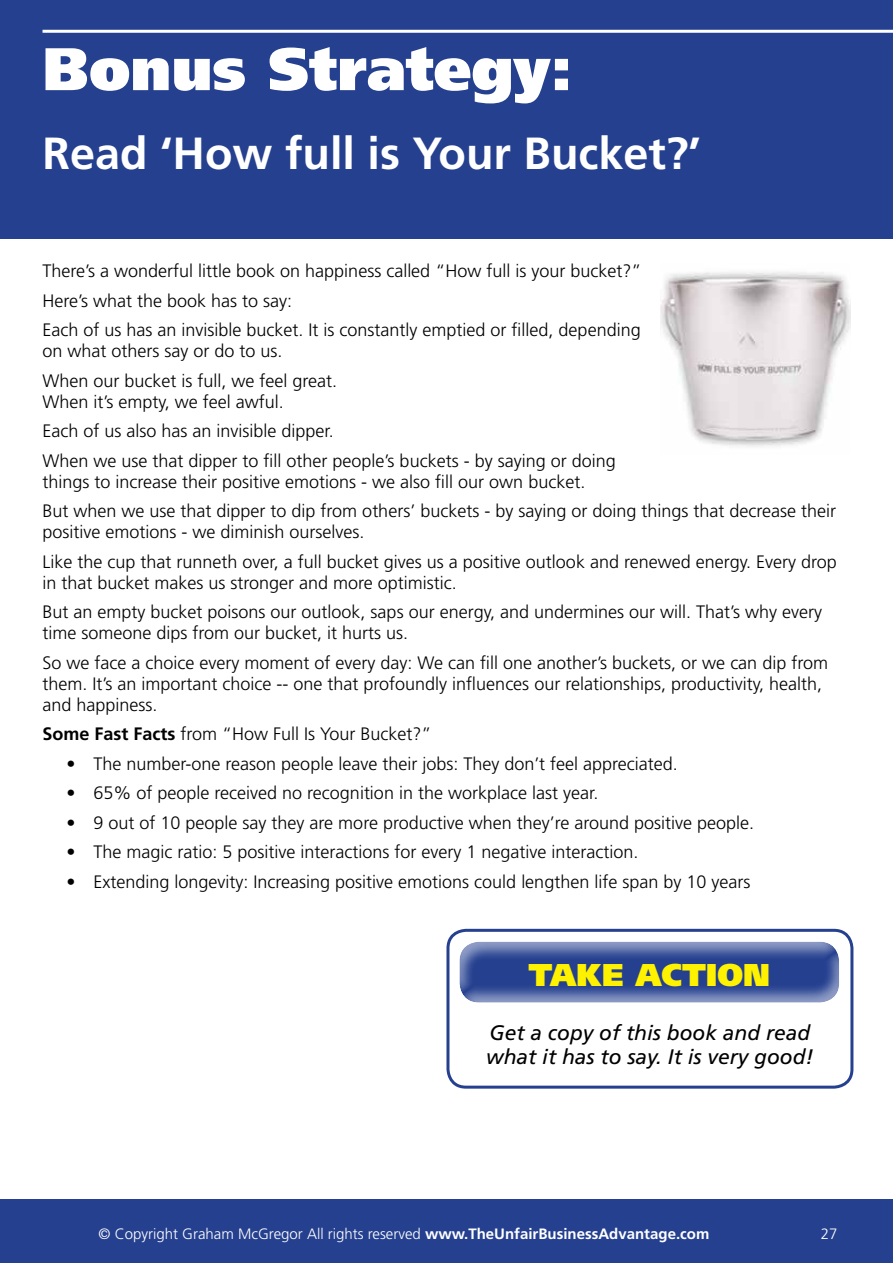
<style>
.page{position:relative;width:893px;height:1263px;background:#fff}
.page>*{position:absolute;margin:0;border:0;box-sizing:border-box;transform-origin:0 0}
.t1{font:900 60px "Frutiger";color:#fff}
.t2{font:700 45px "Frutiger CE";color:#fff}
.t3{font:900 31.5px "Frutiger CE";color:#fff200}
.t4{font:italic 21px/24px "Frutiger CE";color:#000}
.t5{font:300 18px/29.5px "Frutiger";color:#000}
.t6{font:300 15px "Frutiger";color:#fff}
.s1{font-family:"Frutiger CE";font-weight:700}
</style>
<div class="page">
<div style="left:0;top:1199px;width:893px;height:64px;background:#25408f"></div>
<div style="left:0;top:0;width:893px;height:238px;background:#25408f"></div>
<hr style="left:43px;top:30px;width:850px;height:3px;background:#fff">
<img style="left:660px;top:272px;width:190px;height:175px">
<div style="left:446px;top:929px;width:407px;height:160px;border:3px solid #25408f;border-radius:18px"></div>
<div style="left:458px;top:941px;width:383px;height:64px;background:#fff;opacity:.5"></div>
<h1 class="t1" style="left:43px;top:32px;width:531px">Bonus Strategy:</h1>
<h2 class="t2" style="left:43px;top:127px;width:660px">Read ‘How full is Your Bucket?’</h2>
<p class="t5" style="left:43px;top:256px;width:600px">There’s a wonderful little book on happiness called “How full is your bucket?”<br>Here’s what the book has to say:<br>Each of us has an invisible bucket. It is constantly emptied or filled, depending</p>
<p class="t5" style="left:43px;top:336px;width:296px">on what others say or do to us.<br>When our bucket is full, we feel great.</p>
<p class="t5" style="left:43px;top:387px;width:575px">When it’s empty, we feel awful.<br>Each of us also has an invisible dipper.<br>When we use that dipper to fill other people’s buckets - by saying or doing</p>
<p class="t5" style="left:43px;top:467px;width:795px">things to increase their positive emotions - we also fill our own bucket.<br>But when we use that dipper to dip from others’ buckets - by saying or doing things that decrease their</p>
<p class="t5" style="left:43px;top:517px;width:796px">positive emotions - we diminish ourselves.<br>Like the cup that runneth over, a full bucket gives us a positive outlook and renewed energy. Every drop</p>
<p class="t5" style="left:43px;top:568px;width:781px">in that bucket makes us stronger and more optimistic.<br>But an empty bucket poisons our outlook, saps our energy, and undermines our will. That’s why every</p>
<p class="t5" style="left:43px;top:618px;width:787px">time someone dips from our bucket, it hurts us.<br>So we face a choice every moment of every day: We can fill one another’s buckets, or we can dip from</p>
<p class="t5" style="left:43px;top:673px;width:781px;line-height:21px">them. It’s an important choice -- one that profoundly influences our relationships, productivity, health, and happiness.</p>
<p class="t5" style="left:43px;top:719px;width:391px"><span class="s1">Some Fast Facts</span> from “How Full Is Your Bucket?”</p>
<p class="t5" style="left:67px;top:749px;width:613px">• The number-one reason people leave their jobs: They don’t feel appreciated.</p>
<p class="t5" style="left:67px;top:778px;width:533px">• 65% of people received no recognition in the workplace last year.</p>
<p class="t5" style="left:67px;top:808px;width:689px">• 9 out of 10 people say they are more productive when they’re around positive people.</p>
<p class="t5" style="left:67px;top:837px;width:574px">• The magic ratio: 5 positive interactions for every 1 negative interaction.</p>
<p class="t5" style="left:67px;top:867px;width:685px">• Extending longevity: Increasing positive emotions could lengthen life span by 10 years</p>
<h3 class="t3" style="left:529px;top:955px;width:243px">TAKE ACTION</h3>
<p class="t4" style="left:486px;top:1021px;width:329px">Get a copy of this book and read what it has to say. It is very good!</p>
<p class="t6" style="left:99px;top:1226px;width:612px">© Copyright Graham McGregor All rights reserved <span class="s1">www.TheUnfairBusinessAdvantage.com</span></p>
<p class="t6" style="left:821px;top:1225px;width:18px">27</p>
</div>
